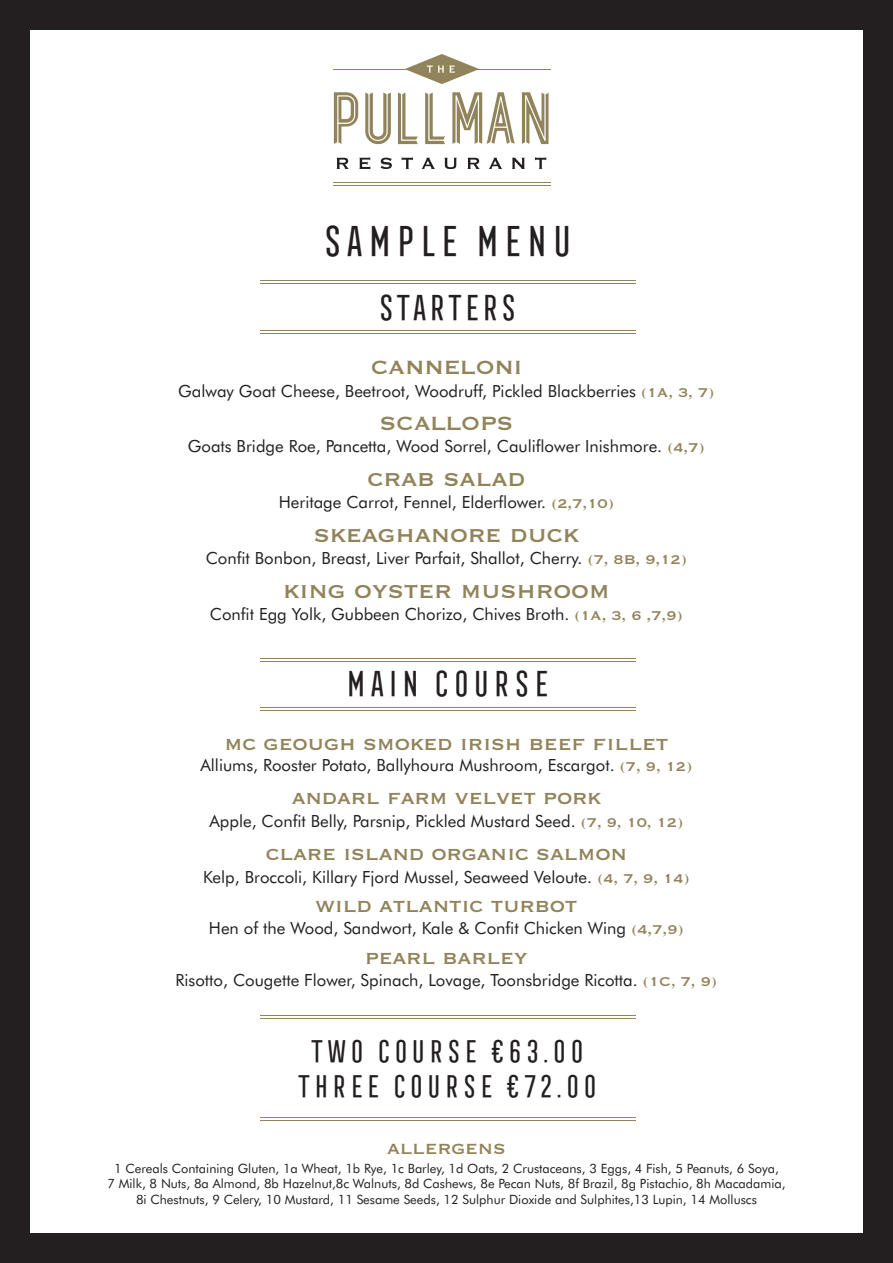
<style>
.page{position:relative;width:893px;height:1263px;background:#fff}
.page>*{position:absolute;margin:0;border:0;box-sizing:border-box;transform-origin:0 0}
.t1{font:42px "Frontage Condensed";color:#231f20}
.t2{font:35.25px "Frontage Condensed";letter-spacing:-.01em;color:#231f20}
.t3{font:35.25px "Frontage Condensed";letter-spacing:-.05em;color:#231f20}
.t4{font:30.9px "Frontage Condensed";color:#231f20}
.t5{font:29.4px "Copperplate Thirty One BC";letter-spacing:-.01em;color:#91835a}
.t6{font:25.2px "Copperplate Thirty One BC";letter-spacing:-.01em;color:#91835a}
.t7{font:23.1px "Copperplate Thirty One BC";letter-spacing:-.01em;color:#91835a}
.t8{font:16.8px "Futura BT";color:#231f20}
.t9{font:12.9px "Futura BT";color:#231f20}
.s1{font-family:"Copperplate Thirty One BC";color:#91835a}
</style>
<div class="page">
<hr style="left:260px;top:333px;width:375px;height:1px;background:#91835a">
<hr style="left:260px;top:330px;width:375px;height:1px;background:#91835a">
<hr style="left:260px;top:284px;width:375px;height:1px;background:#91835a">
<hr style="left:260px;top:281px;width:375px;height:1px;background:#91835a">
<hr style="left:260px;top:710px;width:375px;height:1px;background:#91835a">
<hr style="left:260px;top:707px;width:375px;height:1px;background:#91835a">
<hr style="left:260px;top:661px;width:375px;height:1px;background:#91835a">
<hr style="left:260px;top:658px;width:375px;height:1px;background:#91835a">
<hr style="left:260px;top:1120px;width:375px;height:1px;background:#91835a">
<hr style="left:260px;top:1117px;width:375px;height:1px;background:#91835a">
<hr style="left:260px;top:1018px;width:375px;height:1px;background:#91835a">
<hr style="left:260px;top:1015px;width:375px;height:1px;background:#91835a">
<svg style="left:522px;top:92px;width:27px;height:52px"></svg>
<svg style="left:365px;top:92px;width:26px;height:52px"></svg>
<svg style="left:334px;top:92px;width:24px;height:52px"></svg>
<svg style="left:398px;top:92px;width:20px;height:52px"></svg>
<svg style="left:425px;top:92px;width:20px;height:52px"></svg>
<svg style="left:452px;top:92px;width:63px;height:52px"></svg>
<hr style="left:333px;top:185px;width:218px;height:1px;background:#91835a">
<hr style="left:333px;top:182px;width:218px;height:1px;background:#91835a">
<hr style="left:333px;top:69px;width:218px;height:1px;background:#91835a">
<svg style="left:336px;top:158px;width:13px;height:11px"></svg>
<svg style="left:359px;top:157px;width:11px;height:12px"></svg>
<svg style="left:381px;top:158px;width:11px;height:11px"></svg>
<svg style="left:402px;top:157px;width:11px;height:12px"></svg>
<svg style="left:422px;top:158px;width:13px;height:11px"></svg>
<svg style="left:444px;top:158px;width:13px;height:11px"></svg>
<svg style="left:467px;top:158px;width:13px;height:11px"></svg>
<svg style="left:489px;top:158px;width:13px;height:11px"></svg>
<svg style="left:512px;top:158px;width:13px;height:11px"></svg>
<svg style="left:535px;top:157px;width:11px;height:12px"></svg>
<svg style="left:405px;top:54px;width:74px;height:30px"></svg>
<div style="left:0;top:0;width:893px;height:30px;background:#231f20"></div>
<div style="left:0;top:0;width:30px;height:1256px;background:#231f20"></div>
<div style="left:863px;top:0;width:30px;height:1263px;background:#231f20"></div>
<div style="left:0;top:1233px;width:893px;height:30px;background:#231f20"></div>
<p class="t1" style="left:320px;top:218px;width:255px">SAMPLE MENU</p>
<p class="t3" style="left:375px;top:288px;width:144px">STARTERS</p>
<p class="t6" style="left:371px;top:355px;width:153px">CANNELONI</p>
<p class="t8" style="left:178px;top:380px;width:538px">Galway Goat Cheese, Beetroot, Woodruff, Pickled Blackberries <span class="s1">(1A, 3, 7)</span></p>
<p class="t6" style="left:380px;top:411px;width:135px">SCALLOPS</p>
<p class="t8" style="left:188px;top:436px;width:519px">Goats Bridge Roe, Pancetta, Wood Sorrel, Cauliflower Inishmore. <span class="s1">(4,7)</span></p>
<p class="t5" style="left:368px;top:463px;width:159px">crab salad</p>
<p class="t8" style="left:279px;top:492px;width:337px">Heritage Carrot, Fennel, Elderflower. <span class="s1">(2,7,10)</span></p>
<p class="t5" style="left:314px;top:519px;width:267px">skeaghanore duck</p>
<p class="t8" style="left:206px;top:548px;width:483px">Confit Bonbon, Breast, Liver Parfait, Shallot, Cherry. <span class="s1">(7, 8B, 9,12)</span></p>
<p class="t5" style="left:283px;top:575px;width:328px">king oyster mushroom</p>
<p class="t8" style="left:210px;top:604px;width:475px">Confit Egg Yolk, Gubbeen Chorizo, Chives Broth. <span class="s1">(1A, 3, 6 ,7,9)</span></p>
<p class="t2" style="left:343px;top:664px;width:208px">MAIN COURSE</p>
<p class="t6" style="left:225px;top:731px;width:445px">mc geough smoked irish beef fillet</p>
<p class="t8" style="left:200px;top:755px;width:494px">Alliums, Rooster Potato, Ballyhoura Mushroom, Escargot. <span class="s1">(7, 9, 12)</span></p>
<p class="t6" style="left:292px;top:785px;width:311px">andarl farm velvet pork</p>
<p class="t8" style="left:209px;top:810px;width:476px">Apple, Confit Belly, Parsnip, Pickled Mustard Seed. <span class="s1">(7, 9, 10, 12)</span></p>
<p class="t6" style="left:266px;top:841px;width:363px">clare island organic salmon</p>
<p class="t8" style="left:203px;top:866px;width:488px">Kelp, Broccoli, Killary Fjord Mussel, Seaweed Veloute. <span class="s1">(4, 7, 9, 14)</span></p>
<p class="t6" style="left:315px;top:893px;width:263px">wild atlantic turbot</p>
<p class="t8" style="left:209px;top:918px;width:477px">Hen of the Wood, Sandwort, Kale &amp; Confit Chicken Wing <span class="s1">(4,7,9)</span></p>
<p class="t6" style="left:365px;top:944px;width:164px">pearl barley</p>
<p class="t8" style="left:176px;top:970px;width:543px">Risotto, Cougette Flower, Spinach, Lovage, Toonsbridge Ricotta. <span class="s1">(1C, 7, 9)</span></p>
<p class="t4" style="left:308px;top:1034px;width:279px">TWO COURSE €63.00</p>
<p class="t4" style="left:295px;top:1069px;width:305px">THREE COURSE €72.00</p>
<p class="t7" style="left:387px;top:1136px;width:120px">allergens</p>
<p class="t9" style="left:114px;top:1160px;width:666px">1 Cereals Containing Gluten, 1a Wheat, 1b Rye, 1c Barley, 1d Oats, 2 Crustaceans, 3 Eggs, 4 Fish, 5 Peanuts, 6 Soya,</p>
<p class="t9" style="left:107px;top:1176px;width:680px">7 Milk, 8 Nuts, 8a Almond, 8b Hazelnut,8c Walnuts, 8d Cashews, 8e Pecan Nuts, 8f Brazil, 8g Pistachio, 8h Macadamia,</p>
<p class="t9" style="left:136px;top:1191px;width:622px">8i Chestnuts, 9 Celery, 10 Mustard, 11 Sesame Seeds, 12 Sulphur Dioxide and Sulphites,13 Lupin, 14 Molluscs</p>
</div>
